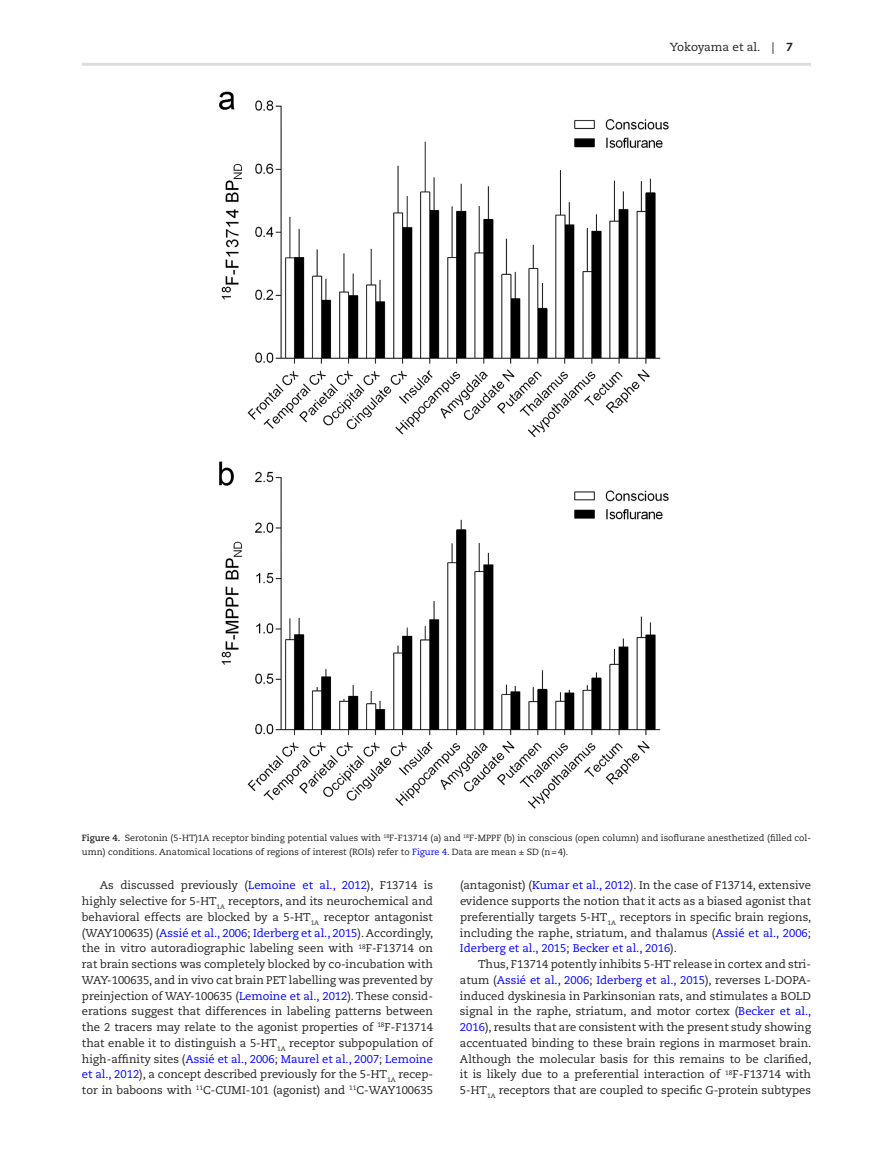
<style>
.page{position:relative;width:893px;height:1174px;background:#fff}
.page>*{position:absolute;margin:0;border:0;box-sizing:border-box;transform-origin:0 0}
.t1{font:11.7px "Caecilia LT Std";letter-spacing:-.02em;color:#231f20}
.t2{font:11.25px/15.8px "Caecilia LT Std";color:#231f20;text-align:justify}
.t3{font:9px/13.5px "Caecilia LT Std";color:#231f20}
.s1{font-weight:800}
.s2{font-weight:700}
.s3{color:#00f}
</style>
<div class="page">
<hr style="left:82px;top:63px;width:729px;height:3px;background:#dcdddf">
<img style="left:219px;top:92px;width:450px;height:717px">
<p class="t1" style="left:670px;top:40px;width:125px">Yokoyama et al. | <span class="s1">7</span></p>
<p class="t3" style="left:82px;top:831px;width:731px"><span class="s2">Figure 4.</span> Serotonin (5-HT)1A receptor binding potential values with <sup>18</sup>F-F13714 (a) and <sup>18</sup>F-MPPF (b) in conscious (open column) and isoflurane anesthetized (filled col&shy;umn) conditions. Anatomical locations of regions of interest (ROIs) refer to <span class="s3">Figure 4</span>. Data are mean ± SD (n=4).</p>
<p class="t2" style="left:82px;top:877px;width:353px;text-indent:18px">As discussed previously (<span class="s3">Lemoine et al., 2012</span>), F13714 is highly selective for 5-HT<sub>1A</sub> receptors, and its neurochemical and behavioral effects are blocked by a 5-HT<sub>1A</sub> receptor antagonist (WAY100635) (<span class="s3">Assié et al., 2006</span>; <span class="s3">Iderberg et al., 2015</span>). Accordingly, the in vitro autoradiographic labeling seen with <sup>18</sup>F-F13714 on rat brain sections was completely blocked by co-incubation with WAY-100635, and in vivo cat brain PET labelling was prevented by preinjection of WAY-100635 (<span class="s3">Lemoine et al., 2012</span>). These consid&shy;erations suggest that differences in labeling patterns between the 2 tracers may relate to the agonist properties of <sup>18</sup>F-F13714 that enable it to distinguish a 5-HT<sub>1A</sub> receptor subpopulation of high-affinity sites (<span class="s3">Assié et al., 2006</span>; <span class="s3">Maurel et al., 2007</span>; <span class="s3">Lemoine et al., 2012</span>), a concept described previously for the 5-HT<sub>1A</sub> recep&shy;tor in baboons with <sup>11</sup>C-CUMI-101 (agonist) and <sup>11</sup>C-WAY100635</p>
<p class="t2" style="left:460px;top:877px;width:353px">(antagonist) (<span class="s3">Kumar et al., 2012</span>). In the case of F13714, extensive evidence supports the notion that it acts as a biased agonist that preferentially targets 5-HT<sub>1A</sub> receptors in specific brain regions, including the raphe, striatum, and thalamus (<span class="s3">Assié et al., 2006</span>; <span class="s3">Iderberg et al., 2015</span>; <span class="s3">Becker et al., 2016</span>).</p>
<p class="t2" style="left:460px;top:956px;width:353px;text-indent:18px">Thus, F13714 potently inhibits 5-HT release in cortex and stri&shy;atum (<span class="s3">Assié et al., 2006</span>; <span class="s3">Iderberg et al., 2015</span>), reverses L-DOPA&shy;induced dyskinesia in Parkinsonian rats, and stimulates a BOLD signal in the raphe, striatum, and motor cortex (<span class="s3">Becker et al., 2016</span>), results that are consistent with the present study showing accentuated binding to these brain regions in marmoset brain.<br>Although the molecular basis for this remains to be clarified, it is likely due to a preferential interaction of <sup>18</sup>F-F13714 with 5-HT<sub>1A</sub> receptors that are coupled to specific G-protein subtypes</p>
</div>
